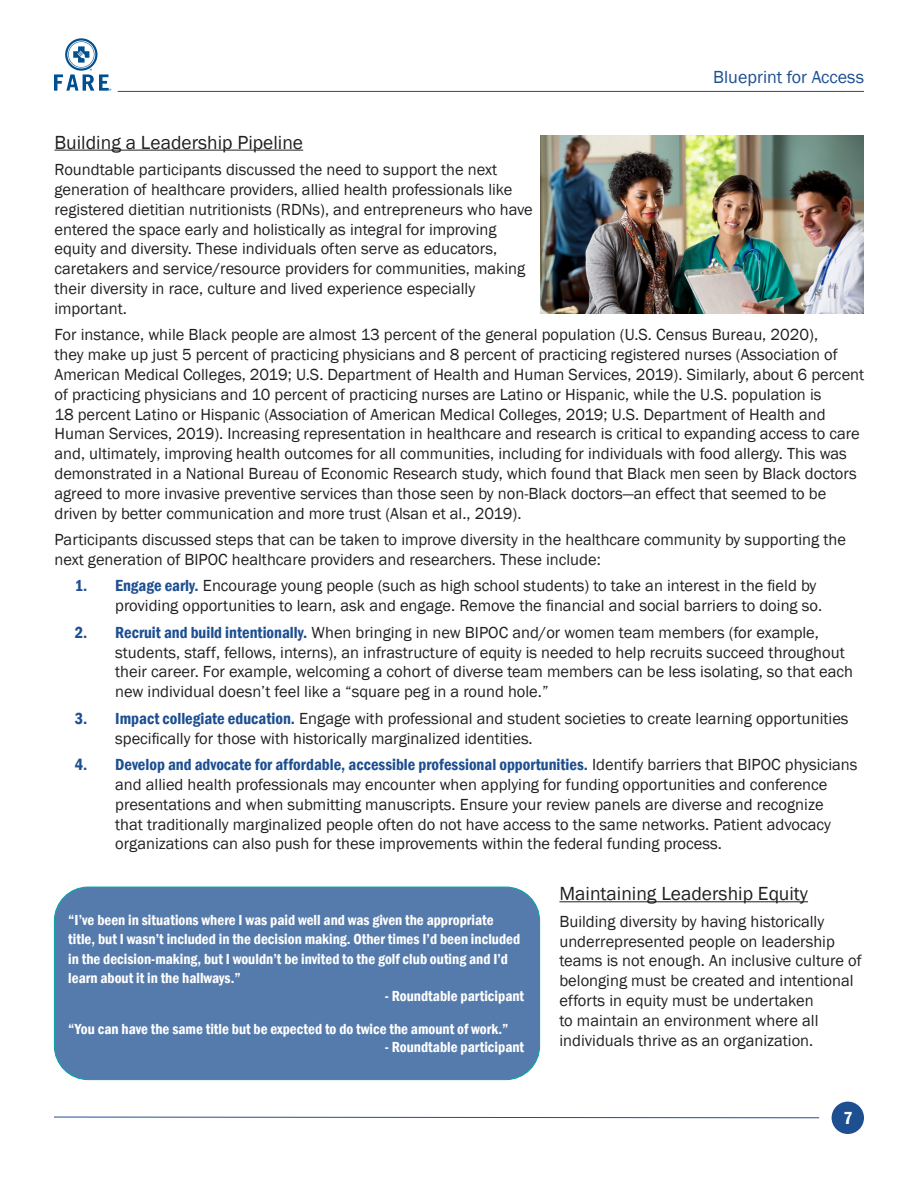
<style>
.page{position:relative;width:918px;height:1188px;background:#fff}
.page>*{position:absolute;margin:0;border:0;box-sizing:border-box;transform-origin:0 0}
.t1{font:19.5px "Franklin Gothic";color:#231f20}
.t2{font:18px "Franklin Gothic";color:#1d4f91}
.t3{font:600 condensed 18px "Franklin Gothic";color:#fff}
.t4{font:16.5px/19.8px "Franklin Gothic";color:#231f20}
.t5{font:600 condensed 15px/19.5px "Franklin Gothic";color:#fff}
.s1{font-weight:600;font-stretch:condensed;color:#1d4f91}
</style>
<div class="page">
<div style="left:832px;top:1102px;width:32px;height:32px;background:#1d4f91;border-radius:50%"></div>
<svg style="left:54px;top:1116px;width:766px;height:3px"></svg>
<hr style="left:54px;top:150px;width:249px;height:1px;background:#231f20">
<hr style="left:559px;top:901px;width:249px;height:1px;background:#231f20">
<div style="left:54px;top:887px;width:486px;height:193px;background:#557bac;border-radius:34px"></div>
<div style="left:54px;top:887px;width:486px;height:193px;border:1px solid #00a5a5;border-radius:34px"></div>
<img style="left:540px;top:135px;width:324px;height:178px">
<svg style="left:54px;top:38px;width:57px;height:53px"></svg>
<hr style="left:118px;top:91px;width:746px;height:1px;background:#1d4f91">
<p class="t2" style="left:713px;top:66px;width:152px">Blueprint for Access</p>
<p class="t1" style="left:54px;top:130px;width:250px">Building a Leadership Pipeline</p>
<p class="t4" style="left:54px;top:160px;width:480px">Roundtable participants discussed the need to support the next generation of healthcare providers, allied health professionals like registered dietitian nutritionists (RDNs), and entrepreneurs who have entered the space early and holistically as integral for improving equity and diversity. These individuals often serve as educators, caretakers and service/resource providers for communities, making their diversity in race, culture and lived experience especially important.</p>
<p class="t4" style="left:54px;top:325px;width:811px">For instance, while Black people are almost 13 percent of the general population (U.S. Census Bureau, 2020),<br>they make up just 5 percent of practicing physicians and 8 percent of practicing registered nurses (Association of American Medical Colleges, 2019; U.S. Department of Health and Human Services, 2019). Similarly, about 6 percent of practicing physicians and 10 percent of practicing nurses are Latino or Hispanic, while the U.S. population is<br>18 percent Latino or Hispanic (Association of American Medical Colleges, 2019; U.S. Department of Health and Human Services, 2019). Increasing representation in healthcare and research is critical to expanding access to care and, ultimately, improving health outcomes for all communities, including for individuals with food allergy. This was demonstrated in a National Bureau of Economic Research study, which found that Black men seen by Black doctors agreed to more invasive preventive services than those seen by non-Black doctors—an effect that seemed to be driven by better communication and more trust (Alsan et al., 2019).</p>
<p class="t4" style="left:54px;top:530px;width:793px">Participants discussed steps that can be taken to improve diversity in the healthcare community by supporting the next generation of BIPOC healthcare providers and researchers. These include:</p>
<p class="t4" style="left:115px;top:576px;width:708px;text-indent:-40px"><span class="s1">1. Engage early.</span> Encourage young people (such as high school students) to take an interest in the field by providing opportunities to learn, ask and engage. Remove the financial and social barriers to doing so.</p>
<p class="t4" style="left:115px;top:623px;width:739px;text-indent:-40px"><span class="s1">2. Recruit and build intentionally.</span> When bringing in new BIPOC and/or women team members (for example, students, staff, fellows, interns), an infrastructure of equity is needed to help recruits succeed throughout their career. For example, welcoming a cohort of diverse team members can be less isolating, so that each new individual doesn’t feel like a “square peg in a round hole.”</p>
<p class="t4" style="left:115px;top:709px;width:735px;text-indent:-40px"><span class="s1">3. Impact collegiate education.</span> Engage with professional and student societies to create learning opportunities specifically for those with historically marginalized identities.</p>
<p class="t4" style="left:115px;top:755px;width:744px;text-indent:-40px"><span class="s1">4. Develop and advocate for affordable, accessible professional opportunities.</span> Identify barriers that BIPOC physicians and allied health professionals may encounter when applying for funding opportunities and conference presentations and when submitting manuscripts. Ensure your review panels are diverse and recognize<br>that traditionally marginalized people often do not have access to the same networks. Patient advocacy organizations can also push for these improvements within the federal funding process.</p>
<p class="t1" style="left:559px;top:882px;width:250px">Maintaining Leadership Equity</p>
<p class="t4" style="left:559px;top:912px;width:304px">Building diversity by having historically underrepresented people on leadership teams is not enough. An inclusive culture of belonging must be created and intentional efforts in equity must be undertaken<br>to maintain an environment where all individuals thrive as an organization.</p>
<p class="t5" style="left:68px;top:910px;width:454px">“I’ve been in situations where I was paid well and was given the appropriate title, but I wasn’t included in the decision making. Other times I’d been included in the decision-making, but I wouldn’t be invited to the golf club outing and I’d learn about it in the hallways.”</p>
<p class="t5" style="left:385px;top:986px;width:141px">- Roundtable participant</p>
<p class="t5" style="left:68px;top:1019px;width:442px">“You can have the same title but be expected to do twice the amount of work.”</p>
<p class="t5" style="left:385px;top:1037px;width:141px">- Roundtable participant</p>
<p class="t3" style="left:844px;top:1106px;width:11px">7</p>
</div>
